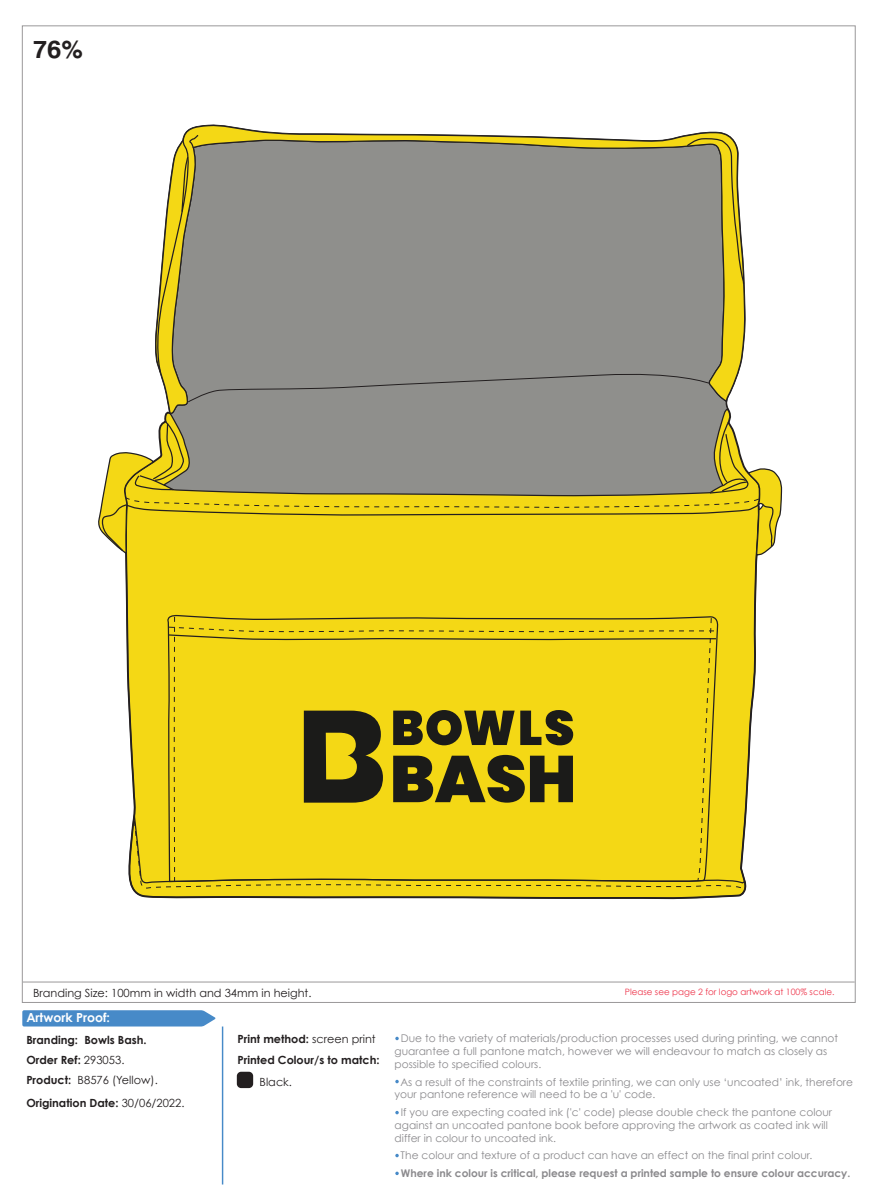
<style>
.page{position:relative;width:879px;height:1204px;background:#fff}
.page>*{position:absolute;margin:0;border:0;box-sizing:border-box;transform-origin:0 0}
.t1{font:700 25px "Swiss 721 BT";color:#231f20}
.t2{font:700 12.5px "Century Gothic";color:#fff}
.t3{font:700 11.25px/20px "Century Gothic";color:#231f20}
.t4{font:11.25px "Century Gothic";color:#231f20}
.t5{font:10.62px/12.8px "Century Gothic";color:#8b8a8d}
.t6{font:700 10.62px "Century Gothic";color:#8b8a8d}
.t7{font:8.75px "Century Gothic";color:#ee354b}
.s1{font-weight:400}
</style>
<div class="page">
<hr style="left:23px;top:981px;width:831px;height:1px;background:#9a9899">
<svg style="left:22px;top:1010px;width:194px;height:16px;background:#4f8fca"></svg>
<hr style="left:222px;top:1026px;width:1px;height:158px;background:#478ac8">
<svg style="left:395px;top:1110px;width:4px;height:4px"></svg>
<div style="left:237px;top:1072px;width:15px;height:15px;background:#231f20;border-radius:4px"></div>
<div style="left:237px;top:1071px;width:16px;height:16px;border:1px solid #231f20;border-radius:4px"></div>
<svg style="left:164px;top:889px;width:555px;height:11px;background:#cfbc37"></svg>
<svg style="left:165px;top:125px;width:566px;height:289px"></svg>
<svg style="left:155px;top:134px;width:590px;height:268px;background:#979483"></svg>
<svg style="left:98px;top:420px;width:684px;height:469px;background:#d8c337"></svg>
<h1 class="t1" style="left:33px;top:34px;width:51px">76%</h1>
<p class="t4" style="left:33px;top:985px;width:280px">Branding Size: 100mm in width and 34mm in height.</p>
<p class="t7" style="left:625px;top:986px;width:211px">Please see page 2 for logo artwork at 100% scale.</p>
<p class="t2" style="left:26px;top:1009px;width:85px">Artwork Proof:</p>
<p class="t3" style="left:26px;top:1028px;width:133px">Branding: Bowls Bash.<br>Order Ref: <span class="s1">293053.<br></span>Product: <span class="s1">B8576 (Yellow).</span></p>
<p class="t3" style="left:26px;top:1092px;width:160px">Origination Date: <span class="s1">30/06/2022.</span></p>
<p class="t5" style="left:394px;top:1031px;width:445px;text-indent:6px">Due to the variety of materials/production processes used during printing, we cannot guarantee a full pantone match, however we will endeavour to match as closely as possible to specified colours.</p>
<p class="t5" style="left:394px;top:1074px;width:460px;text-indent:6px">As a result of the constraints of textile printing, we can only use ‘uncoated’ ink, therefore your pantone reference will need to be a 'u' code.</p>
<p class="t5" style="left:395px;top:1105px;width:439px;text-indent:6px">If you are expecting coated ink ('c' code) please double check the pantone colour against an uncoated pantone book before approving the artwork as coated ink will differ in colour to uncoated ink.</p>
<p class="t5" style="left:401px;top:1148px;width:413px">The colour and texture of a product can have an effect on the final print colour.</p>
<p class="t6" style="left:401px;top:1166px;width:451px">Where ink colour is critical, please request a printed sample to ensure colour accuracy.</p>
<p class="t3" style="left:237px;top:1028px;width:144px">Print method: <span class="s1">screen print<br></span>Printed Colour/s to match:</p>
<p class="t4" style="left:260px;top:1074px;width:34px">Black.</p>
</div>
